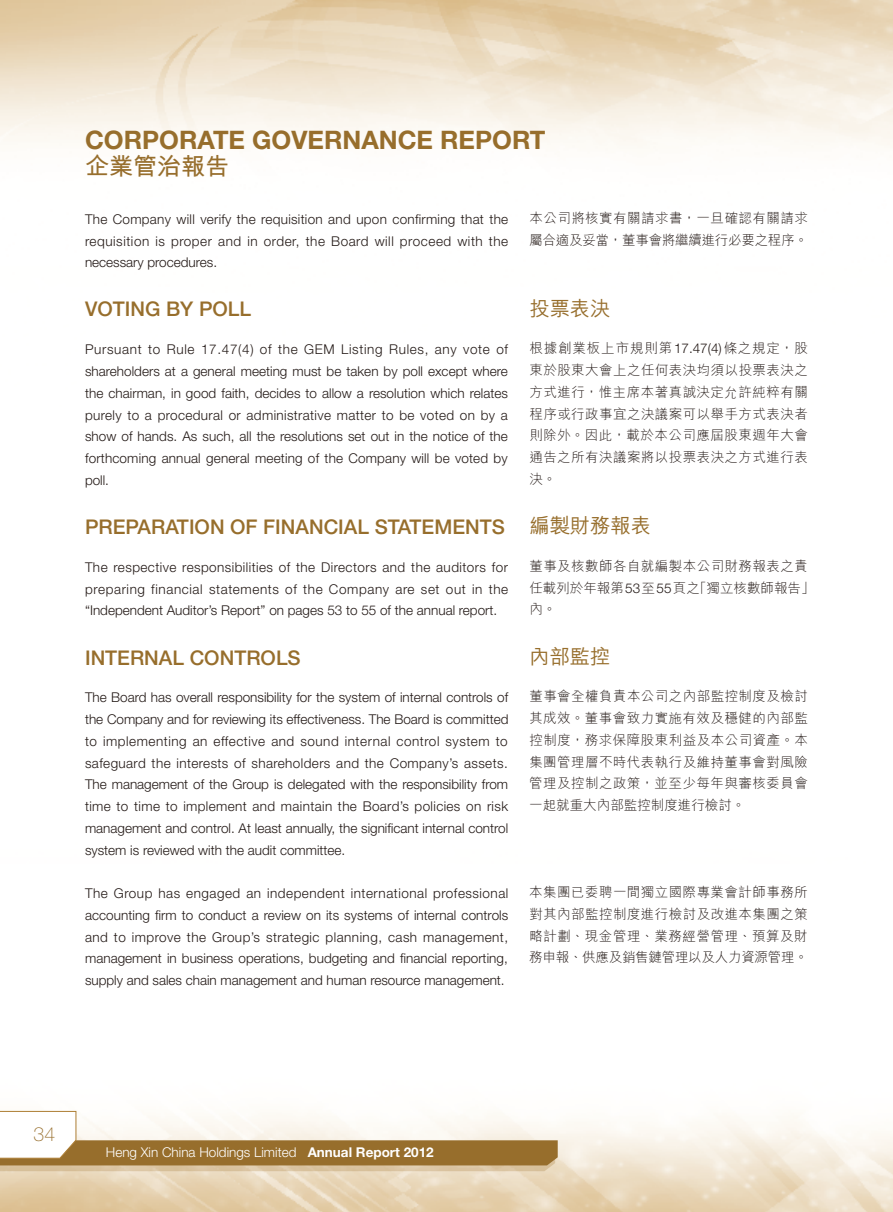
<style>
.page{position:relative;width:893px;height:1212px;background:#fff}
.page>*{position:absolute;margin:0;border:0;box-sizing:border-box;transform-origin:0 0}
.t1{font:700 25.5px "Helvetica Neue LT Std";color:#976e2c}
.t2{font:700 24px "M Hei HK";color:#976e2c}
.t3{font:500 20.25px "Helvetica Neue LT Std";color:#976e2c}
.t4{font:500 20.25px "M Hei HK";color:#976e2c}
.t5{font:100 19.5px "Helvetica Neue LT Std";color:#976e2c}
.t6{font:300 13.5px/21.8px "Helvetica Neue LT Std";color:#231916;text-align:justify}
.t7{font:300 13.5px/21.8px "M Hei HK";letter-spacing:.035em;color:#231916;text-align:justify}
.t8{font:300 13.5px "Helvetica Neue LT Std";color:#fff}
.t9{font:300 13.5px/21.8px "M Hei HK";letter-spacing:.01em;color:#231916}
.s1{font-family:"Helvetica Neue LT Std"}
.s2{font-weight:700}
</style>
<div class="page">
<img style="left:0;top:1110px;width:893px;height:102px">
<svg style="left:0;top:1111px;width:558px;height:60px"></svg>
<h1 class="t1" style="left:85px;top:124px;width:462px">CORPORATE GOVERNANCE REPORT</h1>
<h2 class="t2" style="left:85px;top:148px;width:145px">企業管治報告</h2>
<p class="t6" style="left:85px;top:208px;width:425px">The Company will verify the requisition and upon confirming that the requisition is proper and in order, the Board will proceed with the necessary procedures.</p>
<h3 class="t3" style="left:85px;top:297px;width:168px">VOTING BY POLL</h3>
<p class="t6" style="left:85px;top:338px;width:424px">Pursuant to Rule 17.47(4) of the GEM Listing Rules, any vote of shareholders at a general meeting must be taken by poll except where the chairman, in good faith, decides to allow a resolution which relates purely to a procedural or administrative matter to be voted on by a show of hands. As such, all the resolutions set out in the notice of the forthcoming annual general meeting of the Company will be voted by poll.</p>
<h3 class="t3" style="left:85px;top:515px;width:421px">PREPARATION OF FINANCIAL STATEMENTS</h3>
<p class="t6" style="left:85px;top:556px;width:425px">The respective responsibilities of the Directors and the auditors for preparing financial statements of the Company are set out in the “Independent Auditor’s Report” on pages 53 to 55 of the annual report.</p>
<h3 class="t3" style="left:85px;top:645px;width:217px">INTERNAL CONTROLS</h3>
<p class="t6" style="left:85px;top:686px;width:425px">The Board has overall responsibility for the system of internal controls of the Company and for reviewing its effectiveness. The Board is committed to implementing an effective and sound internal control system to safeguard the interests of shareholders and the Company’s assets.<br>The management of the Group is delegated with the responsibility from time to time to implement and maintain the Board’s policies on risk management and control. At least annually, the significant internal control system is reviewed with the audit committee.</p>
<p class="t6" style="left:85px;top:882px;width:425px">The Group has engaged an independent international professional accounting firm to conduct a review on its systems of internal controls and to improve the Group’s strategic planning, cash management, management in business operations, budgeting and financial reporting, supply and sales chain management and human resource management.</p>
<p class="t9" style="left:529px;top:207px;width:280px">本公司將核實有關請求書，一旦確認有關請求屬合適及妥當，董事會將繼續進行必要之程序。</p>
<h3 class="t4" style="left:529px;top:294px;width:82px">投票表決</h3>
<p class="t7" style="left:529px;top:337px;width:280px">根據創業板上市規則第<span class="s1">17.47(4)</span>條之規定，股東於股東大會上之任何表決均須以投票表決之方式進行，惟主席本著真誠決定允許純粹有關程序或行政事宜之決議案可以舉手方式表決者則除外。因此，載於本公司應屆股東週年大會通告之所有決議案將以投票表決之方式進行表決。</p>
<h3 class="t4" style="left:529px;top:511px;width:123px">編製財務報表</h3>
<p class="t7" style="left:529px;top:555px;width:287px;text-align:left">董事及核數師各自就編製本公司財務報表之責任載列於年報第<span class="s1">53</span>至<span class="s1">55</span>頁之「獨立核數師報告」內。</p>
<h3 class="t4" style="left:529px;top:642px;width:82px">內部監控</h3>
<p class="t7" style="left:529px;top:685px;width:280px">董事會全權負責本公司之內部監控制度及檢討其成效。董事會致力實施有效及穩健的內部監控制度，務求保障股東利益及本公司資產。本集團管理層不時代表執行及維持董事會對風險管理及控制之政策，並至少每年與審核委員會一起就重大內部監控制度進行檢討。</p>
<p class="t7" style="left:529px;top:881px;width:280px">本集團已委聘一間獨立國際專業會計師事務所對其內部監控制度進行檢討及改進本集團之策略計劃、現金管理、業務經營管理、預算及財務申報、供應及銷售鏈管理以及人力資源管理。</p>
<h3 class="t5" style="left:34px;top:1123px;width:23px">34</h3>
<p class="t8" style="left:106px;top:1144px;width:329px">Heng Xin China Holdings Limited <span class="s2">Annual Report 2012</span></p>
</div>
